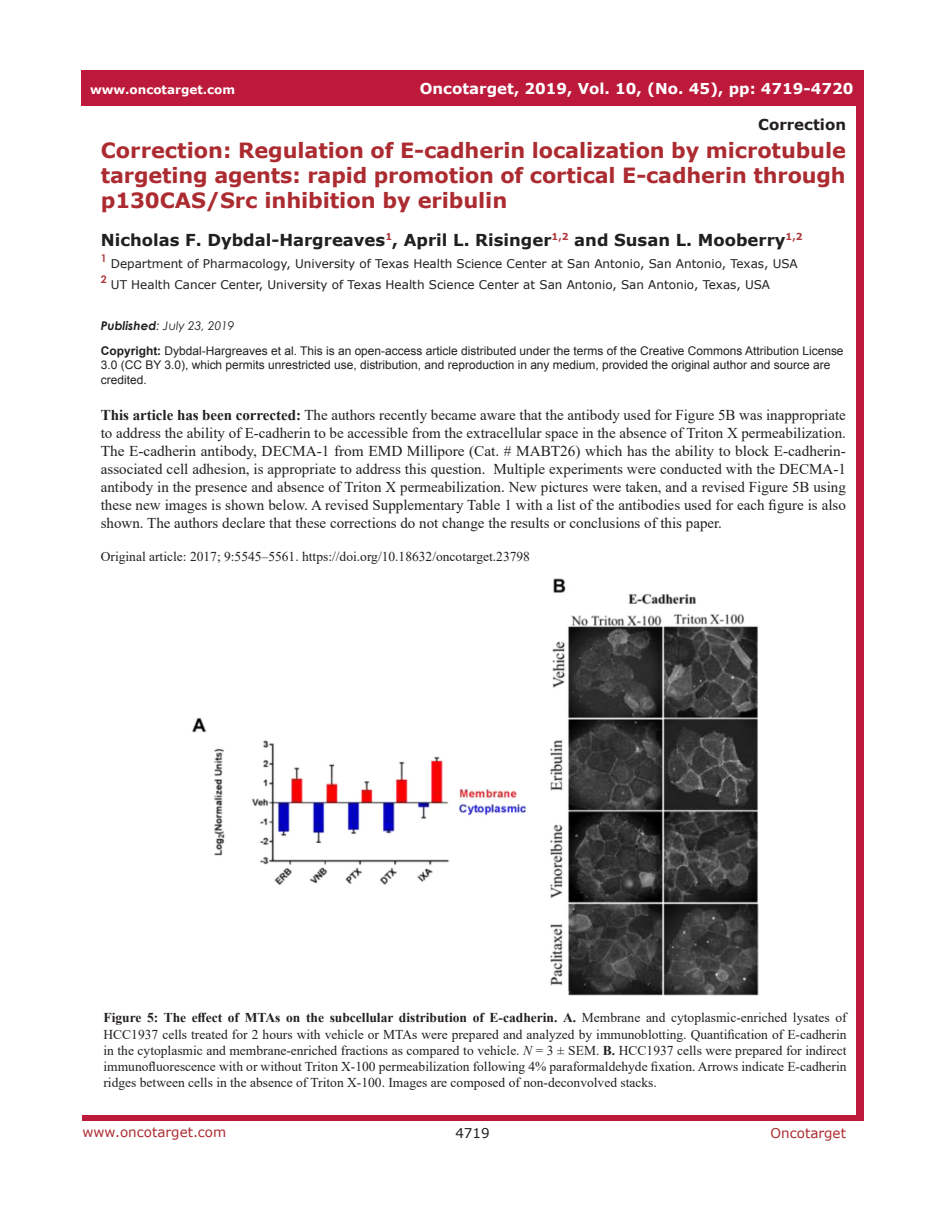
<style>
.page{position:relative;width:945px;height:1215px;background:#fff}
.page>*{position:absolute;margin:0;border:0;box-sizing:border-box;transform-origin:0 0}
.t1{font:700 21px/25.2px "Verdana";letter-spacing:-.005em;color:#ac2b31;text-align:justify}
.Authors{font:700 16.5px "Verdana";color:#221f22}
.BodyText{font:15px/18px "Times New Roman";color:#221f22;text-align:justify}
.t2{font:700 15px "Verdana";color:#fff}
.t3{font:700 15px "Verdana";color:#231f20}
.Figuretrx{font:13.5px/16.2px "Times New Roman";color:#231f20;text-align:justify}
.ReferenceList{font:13.5px "Times New Roman";color:#221f22}
.t4{font:13.5px "Verdana";color:#ac2b31}
.t5{font:13.5px "Verdana";color:#221f22}
.Copy_Left{font:12px/14.4px "Arial";color:#221f22}
.Location{font:12px "Verdana";color:#221f1f}
.Date{font:italic 12px "Century Gothic";color:#221f22}
.t6{font:700 12px "Verdana";color:#fff}
.Location-2{font:700 10.5px "Century Gothic";color:#ae3a3f}
.s1{font-weight:700}
.s2{font-style:italic}
</style>
<div class="page">
<div style="left:82px;top:71px;width:782px;height:35px;background:#bd1a3b"></div>
<img style="left:192px;top:579px;width:566px;height:416px">
<p class="t6" style="left:90px;top:81px;width:147px">www.oncotarget.com</p>
<p class="t2" style="left:420px;top:78px;width:435px">Oncotarget, 2019, Vol. 10, (No. 45), pp: 4719-4720</p>
<p class="t3" style="left:758px;top:114px;width:89px">Correction</p>
<p class="t1" style="left:101px;top:137px;width:747px">Correction: Regulation of E-cadherin localization by microtubule targeting agents: rapid promotion of cortical E-cadherin through p130CAS/Src inhibition by eribulin</p>
<p class="Authors" style="left:101px;top:228px;width:703px">Nicholas F. Dybdal-Hargreaves<sup>1</sup>, April L. Risinger<sup>1,2</sup> and Susan L. Mooberry<sup>1,2</sup></p>
<p class="Location-2" style="left:101px;top:250px;width:7px">1</p>
<p class="Location" style="left:111px;top:255px;width:688px">Department of Pharmacology, University of Texas Health Science Center at San Antonio, San Antonio, Texas, USA</p>
<p class="Location-2" style="left:101px;top:271px;width:7px">2</p>
<p class="Location" style="left:111px;top:277px;width:661px">UT Health Cancer Center, University of Texas Health Science Center at San Antonio, San Antonio, Texas, USA</p>
<p class="Date" style="left:101px;top:318px;width:135px"><span class="s1">Published</span>: July 23, 2019</p>
<p class="Copy_Left" style="left:101px;top:344px;width:744px"><span class="s1">Copyright:</span> Dybdal-Hargreaves et al. This is an open-access article distributed under the terms of the Creative Commons Attribution License<br>3.0 (CC BY 3.0), which permits unrestricted use, distribution, and reproduction in any medium, provided the original author and source are credited.</p>
<p class="BodyText" style="left:101px;top:405px;width:747px"><span class="s1">This article has been corrected:</span> The authors recently became aware that the antibody used for Figure 5B was inappropriate to address the ability of E-cadherin to be accessible from the extracellular space in the absence of Triton X permeabilization.<br>The E-cadherin antibody, DECMA-1 from EMD Millipore (Cat. # MABT26) which has the ability to block E-cadherin&shy;associated cell adhesion, is appropriate to address this question. Multiple experiments were conducted with the DECMA-1 antibody in the presence and absence of Triton X permeabilization. New pictures were taken, and a revised Figure 5B using these new images is shown below. A revised Supplementary Table 1 with a list of the antibodies used for each figure is also shown. The authors declare that these corrections do not change the results or conclusions of this paper.</p>
<p class="ReferenceList" style="left:101px;top:547px;width:431px">Original article: 2017; 9:5545–5561. https://doi.org/10.18632/oncotarget.23798</p>
<p class="Figuretrx" style="left:104px;top:1009px;width:745px"><span class="s1">Figure 5: The effect of MTAs on the subcellular distribution of E-cadherin. A.</span> Membrane and cytoplasmic-enriched lysates of HCC1937 cells treated for 2 hours with vehicle or MTAs were prepared and analyzed by immunoblotting. Quantification of E-cadherin in the cytoplasmic and membrane-enriched fractions as compared to vehicle. <span class="s2">N</span> = 3 ± SEM. <span class="s1">B.</span> HCC1937 cells were prepared for indirect immunofluorescence with or without Triton X-100 permeabilization following 4% paraformaldehyde fixation. Arrows indicate E-cadherin ridges between cells in the absence of Triton X-100. Images are composed of non-deconvolved stacks.</p>
<p class="t4" style="left:82px;top:1123px;width:145px">www.oncotarget.com</p>
<p class="t5" style="left:455px;top:1124px;width:36px">4719</p>
<p class="t4" style="left:771px;top:1124px;width:77px">Oncotarget</p>
</div>
